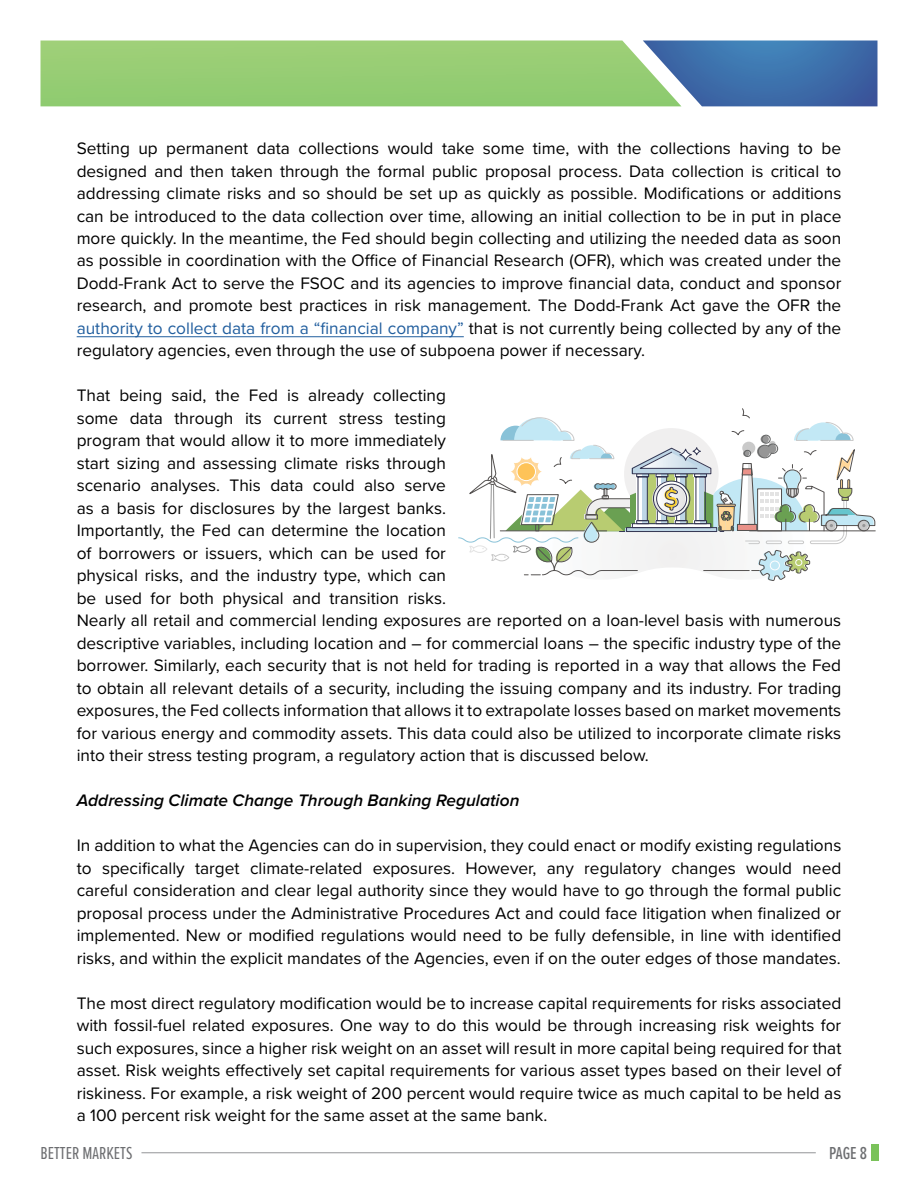
<style>
.page{position:relative;width:918px;height:1188px;background:#fff}
.page>*{position:absolute;margin:0;border:0;box-sizing:border-box;transform-origin:0 0}
.t1{font:18px "Proxima Nova Ex Cn";color:#6d6e71}
.t2{font:500 18px "Proxima Nova Ex Cn";color:#6d6e71}
.t3{font:17.25px/22.5px "Proxima Nova";color:#000;text-align:justify}
.t4{font:italic 600 17.25px "Proxima Nova";color:#000}
.s1{color:#215e9e}
</style>
<div class="page">
<div style="left:871px;top:1144px;width:8px;height:17px;background:#7ac25a"></div>
<hr style="left:141px;top:1153px;width:675px;height:1px;background:#939598">
<hr style="left:77px;top:336px;width:387px;height:1px;background:#215e9e">
<svg style="left:40px;top:40px;width:838px;height:66px;background:#83b785"></svg>
<svg style="left:458px;top:408px;width:418px;height:173px"></svg>
<svg style="left:583px;top:522px;width:15px;height:20px"></svg>
<div style="left:584px;top:522px;width:15px;height:21px;border:1px solid #545150;border-radius:7px"></div>
<p class="t3" style="left:77px;top:136px;width:766px">Setting up permanent data collections would take some time, with the collections having to be designed and then taken through the formal public proposal process. Data collection is critical to addressing climate risks and so should be set up as quickly as possible. Modifications or additions can be introduced to the data collection over time, allowing an initial collection to be in put in place more quickly. In the meantime, the Fed should begin collecting and utilizing the needed data as soon as possible in coordination with the Office of Financial Research (OFR), which was created under the Dodd-Frank Act to serve the FSOC and its agencies to improve financial data, conduct and sponsor research, and promote best practices in risk management. The Dodd-Frank Act gave the OFR the <span class="s1">authority to collect data from a “financial company”</span> that is not currently being collected by any of the regulatory agencies, even through the use of subpoena power if necessary.</p>
<p class="t3" style="left:77px;top:384px;width:766px;text-align:left">That being said, the Fed is already collecting<br>some data through its current stress testing<br>program that would allow it to more immediately<br>start sizing and assessing climate risks through<br>scenario analyses. This data could also serve<br>as a basis for disclosures by the largest banks.<br>Importantly, the Fed can determine the location<br>of borrowers or issuers, which can be used for<br>physical risks, and the industry type, which can<br>be used for both physical and transition risks.<br>Nearly all retail and commercial lending exposures are reported on a loan-level basis with numerous descriptive variables, including location and – for commercial loans – the specific industry type of the borrower. Similarly, each security that is not held for trading is reported in a way that allows the Fed to obtain all relevant details of a security, including the issuing company and its industry. For trading exposures, the Fed collects information that allows it to extrapolate losses based on market movements for various energy and commodity assets. This data could also be utilized to incorporate climate risks into their stress testing program, a regulatory action that is discussed below.</p>
<p class="t4" style="left:77px;top:788px;width:444px">Addressing Climate Change Through Banking Regulation</p>
<p class="t3" style="left:77px;top:834px;width:766px">In addition to what the Agencies can do in supervision, they could enact or modify existing regulations to specifically target climate-related exposures. However, any regulatory changes would need careful consideration and clear legal authority since they would have to go through the formal public proposal process under the Administrative Procedures Act and could face litigation when finalized or implemented. New or modified regulations would need to be fully defensible, in line with identified risks, and within the explicit mandates of the Agencies, even if on the outer edges of those mandates.</p>
<p class="t3" style="left:77px;top:991px;width:766px">The most direct regulatory modification would be to increase capital requirements for risks associated with fossil-fuel related exposures. One way to do this would be through increasing risk weights for such exposures, since a higher risk weight on an asset will result in more capital being required for that asset. Risk weights effectively set capital requirements for various asset types based on their level of riskiness. For example, a risk weight of 200 percent would require twice as much capital to be held as a 100 percent risk weight for the same asset at the same bank.</p>
<p class="t1" style="left:40px;top:1140px;width:93px">BETTER MARKETS</p>
<p class="t2" style="left:829px;top:1140px;width:40px">PAGE 8</p>
</div>
